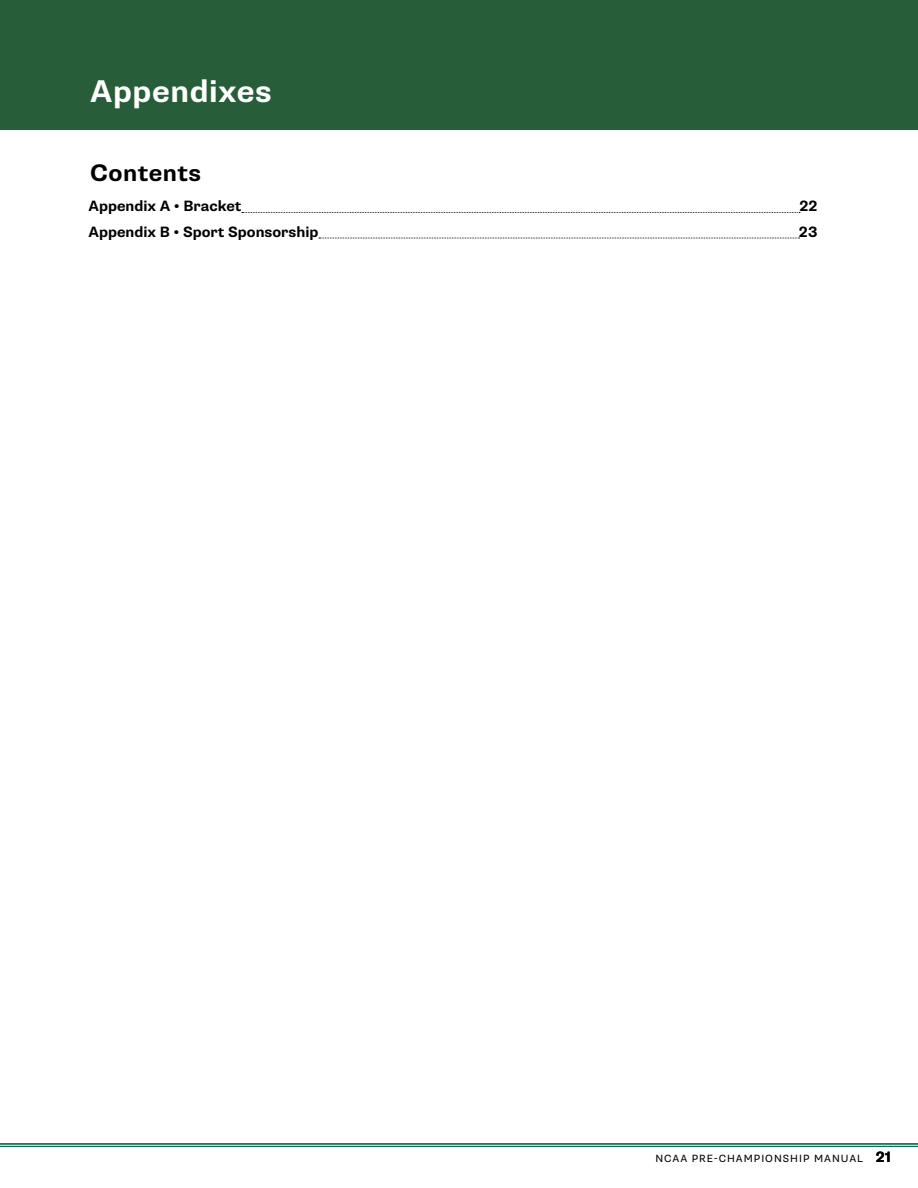
<style>
.page{position:relative;width:918px;height:1188px;background:#fff}
.page>*{position:absolute;margin:0;border:0;box-sizing:border-box;transform-origin:0 0}
.t1{font:700 31.5px "Supria Sans";letter-spacing:.02em;color:#fff}
.t2{font:700 24px "Supria Sans";letter-spacing:.02em;color:#000}
.t3{font:700 15px "Supria Sans";color:#000}
.t4{font:10.5px "Supria Sans";letter-spacing:.095em;color:#000}
.s1{font-weight:700;font-size:15px}
</style>
<div class="page">
<hr style="left:0;top:1144px;width:918px;height:1px;background:#117059">
<hr style="left:0;top:1146px;width:918px;height:1px;background:#117059">
<svg style="left:242px;top:212px;width:558px;height:1px"></svg>
<svg style="left:319px;top:238px;width:481px;height:1px"></svg>
<div style="left:0;top:0;width:918px;height:130px;background:#275d38"></div>
<h1 class="t1" style="left:90px;top:72px;width:183px">Appendixes</h1>
<h2 class="t2" style="left:90px;top:158px;width:113px">Contents</h2>
<p class="t3" style="left:88px;top:197px;width:154px">Appendix A • Bracket</p>
<p class="t3" style="left:799px;top:197px;width:20px">22</p>
<p class="t3" style="left:88px;top:223px;width:232px">Appendix B • Sport Sponsorship</p>
<p class="t3" style="left:799px;top:223px;width:20px">23</p>
<p class="t4" style="left:655px;top:1152px;width:237px">NCAA PRE-CHAMPIONSHIP MANUAL <span class="s1">21</span></p>
</div>
